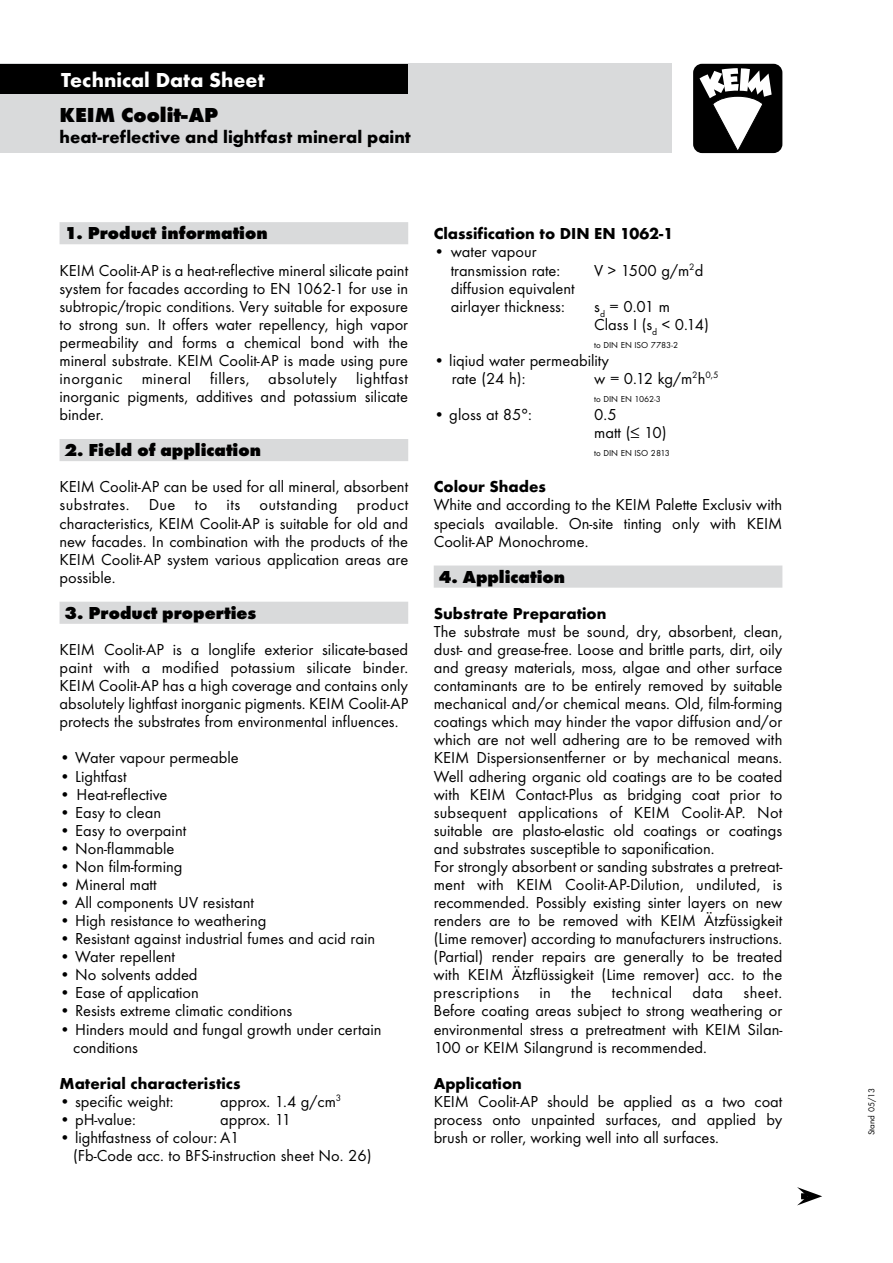
<style>
.page{position:relative;width:893px;height:1263px;background:#fff}
.page>*{position:absolute;margin:0;border:0;box-sizing:border-box;transform-origin:0 0}
.t1{font:700 21px "Futura T";color:#fff}
.t2{font:800 21px "Futura T";color:#000}
.t3{font:800 18px "Futura T";color:#000}
.t4{font:700 18px "Futura T";color:#000}
.t5{font:16.5px/18px "Futura T";color:#000}
.t6{font:700 16.5px "Futura T";color:#000}
.t7{font:9px "Futura T";color:#000}
</style>
<div class="page">
<div style="left:0;top:64px;width:64px;height:89px;background:#d9dadb"></div>
<div style="left:0;top:64px;width:64px;height:30px;background:#000"></div>
<div style="left:60px;top:64px;width:612px;height:89px;background:#d9dadb"></div>
<div style="left:60px;top:64px;width:348px;height:30px;background:#000"></div>
<div style="left:693px;top:64px;width:89px;height:89px;background:#000;border-radius:9px"></div>
<svg style="left:699px;top:68px;width:73px;height:82px"></svg>
<div style="left:434px;top:565px;width:348px;height:23px;background:#d9dadb"></div>
<div style="left:60px;top:222px;width:348px;height:22px;background:#d9dadb"></div>
<div style="left:60px;top:439px;width:348px;height:22px;background:#d9dadb"></div>
<div style="left:60px;top:602px;width:348px;height:22px;background:#d9dadb"></div>
<svg style="left:797px;top:1187px;width:25px;height:18px"></svg>
<p class="t1" style="left:61px;top:67px;width:205px">Technical Data Sheet</p>
<p class="t2" style="left:60px;top:102px;width:160px">KEIM Coolit-AP</p>
<p class="t4" style="left:60px;top:126px;width:353px">heat-reflective and lightfast mineral paint</p>
<p class="t3" style="left:64px;top:223px;width:205px">1. Product information</p>
<p class="t5" style="left:59px;top:261px;width:350px;text-align:justify">KEIM Coolit-AP is a heat-reflective mineral silicate paint system for facades according to EN 1062-1 for use in subtropic/tropic conditions. Very suitable for exposure to strong sun. It offers water repellency, high vapor permeability and forms a chemical bond with the mineral substrate. KEIM Coolit-AP is made using pure inorganic mineral fillers, absolutely lightfast inorganic pigments, additives and potassium silicate binder.</p>
<p class="t3" style="left:64px;top:439px;width:198px">2. Field of application</p>
<p class="t5" style="left:60px;top:478px;width:350px;text-align:justify">KEIM Coolit-AP can be used for all mineral, absorbent substrates. Due to its outstanding product characteristics, KEIM Coolit-AP is suitable for old and new facades. In combination with the products of the KEIM Coolit-AP system various application areas are possible.</p>
<p class="t3" style="left:64px;top:602px;width:193px">3. Product properties</p>
<p class="t5" style="left:60px;top:640px;width:350px;text-align:justify">KEIM Coolit-AP is a longlife exterior silicate-based paint with a modified potassium silicate binder.<br>KEIM Coolit-AP has a high coverage and contains only absolutely lightfast inorganic pigments. KEIM Coolit-AP protects the substrates from environmental influences.</p>
<p class="t5" style="left:60px;top:749px;width:181px">• Water vapour permeable</p>
<p class="t5" style="left:60px;top:767px;width:68px">• Lightfast</p>
<p class="t5" style="left:60px;top:785px;width:109px">• Heat-reflective</p>
<p class="t5" style="left:60px;top:803px;width:103px">• Easy to clean</p>
<p class="t5" style="left:60px;top:821px;width:128px">• Easy to overpaint</p>
<p class="t5" style="left:60px;top:839px;width:116px">• Non-flammable</p>
<p class="t5" style="left:60px;top:857px;width:124px">• Non film-forming</p>
<p class="t5" style="left:60px;top:875px;width:99px">• Mineral matt</p>
<p class="t5" style="left:60px;top:893px;width:196px">• All components UV resistant</p>
<p class="t5" style="left:60px;top:911px;width:208px">• High resistance to weathering</p>
<p class="t5" style="left:60px;top:929px;width:317px">• Resistant against industrial fumes and acid rain</p>
<p class="t5" style="left:60px;top:948px;width:117px">• Water repellent</p>
<p class="t5" style="left:60px;top:966px;width:140px">• No solvents added</p>
<p class="t5" style="left:60px;top:984px;width:141px">• Ease of application</p>
<p class="t5" style="left:60px;top:1002px;width:234px">• Resists extreme climatic conditions</p>
<p class="t5" style="left:73px;top:1020px;width:310px;text-indent:-14px">• Hinders mould and fungal growth under certain conditions</p>
<p class="t6" style="left:60px;top:1073px;width:182px">Material characteristics</p>
<p class="t5" style="left:60px;top:1092px;width:116px">• specific weight:</p>
<p class="t5" style="left:220px;top:1092px;width:123px">approx. 1.4 g/cm<sup>3</sup></p>
<p class="t5" style="left:60px;top:1110px;width:78px">• pH-value:</p>
<p class="t5" style="left:220px;top:1110px;width:73px">approx. 11</p>
<p class="t5" style="left:73px;top:1128px;width:300px;text-indent:-14px">• lightfastness of colour: A1<br>(Fb-Code acc. to BFS-instruction sheet No. 26)</p>
<p class="t6" style="left:434px;top:224px;width:241px">Classification to DIN EN 1062-1</p>
<p class="t5" style="left:451px;top:243px;width:111px;text-indent:-17px">• water vapour transmission rate:</p>
<p class="t5" style="left:594px;top:261px;width:111px">V &gt; 1500 g/m<sup>2</sup>d</p>
<p class="t5" style="left:451px;top:279px;width:125px">diffusion equivalent airlayer thickness:</p>
<p class="t5" style="left:594px;top:297px;width:116px">s<sub>d</sub> = 0.01 m<br>Class I (s<sub>d</sub> &lt; 0.14)</p>
<p class="t7" style="left:594px;top:340px;width:85px">to DIN EN ISO 7783-2</p>
<p class="t5" style="left:452px;top:351px;width:159px;text-indent:-18px">• liqiud water permeability rate (24 h):</p>
<p class="t5" style="left:594px;top:369px;width:126px">w = 0.12 kg/m<sup>2</sup>h<sup>0,5</sup></p>
<p class="t7" style="left:594px;top:394px;width:68px">to DIN EN 1062-3</p>
<p class="t5" style="left:434px;top:405px;width:100px">• gloss at 85°:</p>
<p class="t5" style="left:594px;top:405px;width:74px">0.5<br>matt (≤ 10)</p>
<p class="t7" style="left:594px;top:448px;width:77px">to DIN EN ISO 2813</p>
<p class="t6" style="left:434px;top:477px;width:114px">Colour Shades</p>
<p class="t5" style="left:434px;top:496px;width:350px;text-align:justify">White and according to the KEIM Palette Exclusiv with specials available. On-site tinting only with KEIM Coolit-AP Monochrome.</p>
<p class="t3" style="left:439px;top:566px;width:128px">4. Application</p>
<p class="t6" style="left:434px;top:604px;width:174px">Substrate Preparation</p>
<p class="t5" style="left:434px;top:622px;width:350px">The substrate must be sound, dry, absorbent, clean, dust- and grease-free. Loose and brittle parts, dirt, oily and greasy materials, moss, algae and other surface contaminants are to be entirely removed by suitable mechanical and/or chemical means. Old, film-forming coatings which may hinder the vapor diffusion and/or which are not well adhering are to be removed with KEIM Dispersionsentferner or by mechanical means.<br>Well adhering organic old coatings are to be coated with KEIM Contact-Plus as bridging coat prior to subsequent applications of KEIM Coolit-AP. Not suitable are plasto-elastic old coatings or coatings and substrates susceptible to saponification.<br>For strongly absorbent or sanding substrates a pretreat&shy;ment with KEIM Coolit-AP-Dilution, undiluted, is recommended. Possibly existing sinter layers on new renders are to be removed with KEIM Ätzfüssigkeit (Lime remover) according to manufacturers instructions. (Partial) render repairs are generally to be treated with KEIM Ätzflüssigkeit (Lime remover) acc. to the prescriptions in the technical data sheet.<br>Before coating areas subject to strong weathering or environmental stress a pretreatment with KEIM Silan-100 or KEIM Silangrund is recommended.</p>
<p class="t6" style="left:434px;top:1073px;width:90px">Application</p>
<p class="t5" style="left:434px;top:1092px;width:350px;text-align:justify">KEIM Coolit-AP should be applied as a two coat process onto unpainted surfaces, and applied by brush or roller, working well into all surfaces.</p>
<p class="t7" style="left:866px;top:1135px;width:48px;rotate:-90deg">Stand 05/13</p>
</div>
